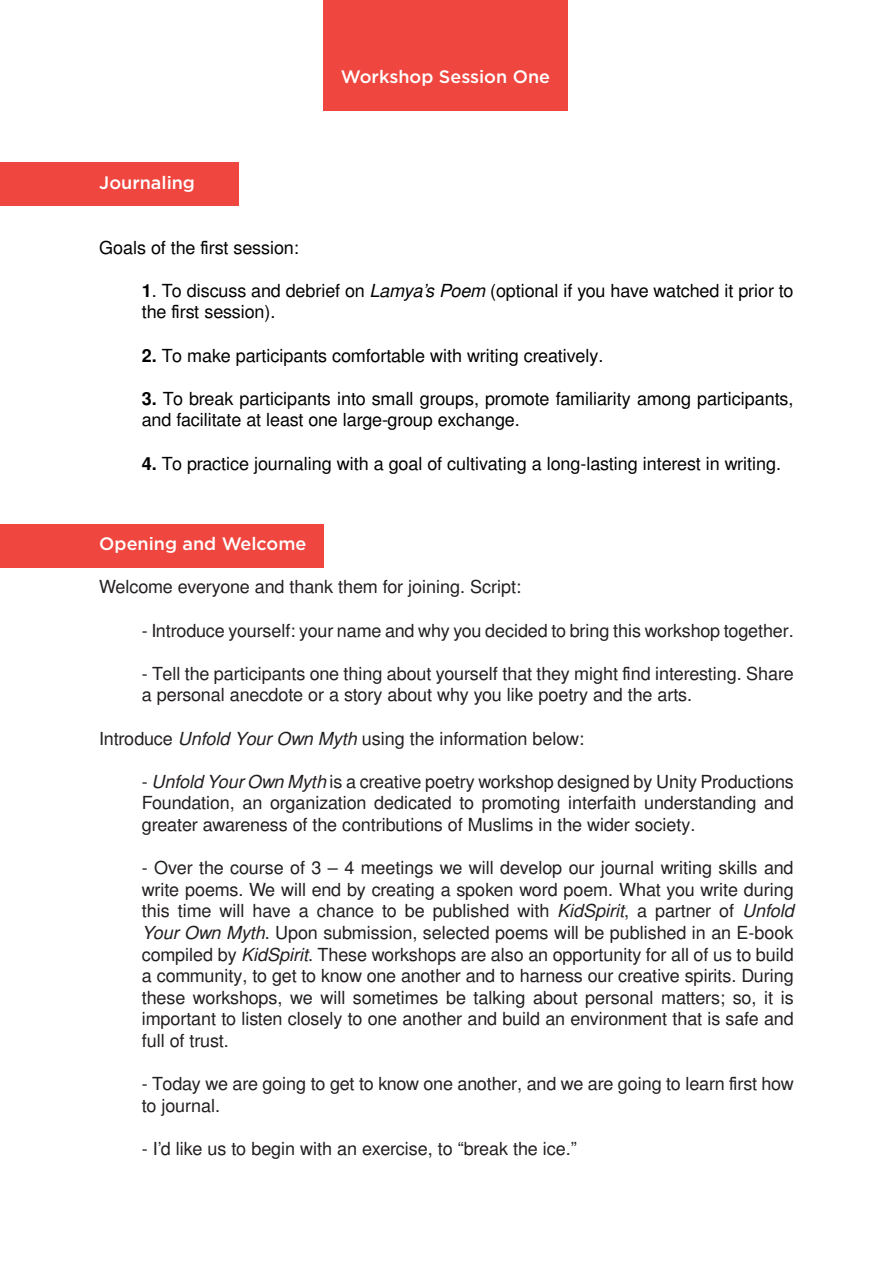
<style>
.page{position:relative;width:893px;height:1263px;background:#fff}
.page>*{position:absolute;margin:0;border:0;box-sizing:border-box;transform-origin:0 0}
.t1{font:18px/21.6px "Free Sans";letter-spacing:-.01em;color:#231f20}
.t2{font:18px/21.6px "Free Sans";color:#000}
.Estilo_de_parágrafo{font:500 18px "Gotham";color:#fff}
.s1{font-weight:700}
.s2{font-style:italic}
</style>
<div class="page">
<div style="left:323px;top:0;width:245px;height:111px;background:#ef463f"></div>
<div style="left:0;top:524px;width:323px;height:43px;background:#ef463f"></div>
<div style="left:0;top:163px;width:238px;height:43px;background:#ef463f"></div>
<p class="Estilo_de_parágrafo" style="left:99px;top:171px;width:97px">Journaling</p>
<p class="Estilo_de_parágrafo" style="left:341px;top:65px;width:211px">Workshop Session One</p>
<p class="t2" style="left:99px;top:238px;width:201px">Goals of the first session:</p>
<p class="t2" style="left:142px;top:281px;width:653px"><span class="s1">1</span>. To discuss and debrief on <span class="s2">Lamya’s Poem</span> (optional if you have watched it prior to the first session).</p>
<p class="t2" style="left:142px;top:346px;width:463px"><span class="s1">2.</span> To make participants comfortable with writing creatively.</p>
<p class="t2" style="left:142px;top:389px;width:653px"><span class="s1">3.</span> To break participants into small groups, promote familiarity among participants, and facilitate at least one large-group exchange.</p>
<p class="t2" style="left:142px;top:454px;width:641px"><span class="s1">4.</span> To practice journaling with a goal of cultivating a long-lasting interest in writing.</p>
<p class="Estilo_de_parágrafo" style="left:99px;top:532px;width:209px">Opening and Welcome</p>
<p class="t1" style="left:99px;top:577px;width:423px">Welcome everyone and thank them for joining. Script:</p>
<p class="t1" style="left:142px;top:621px;width:653px">- Introduce yourself: your name and why you decided to bring this workshop together.</p>
<p class="t1" style="left:142px;top:664px;width:653px">- Tell the participants one thing about yourself that they might find interesting. Share a personal anecdote or a story about why you like poetry and the arts.</p>
<p class="t1" style="left:99px;top:729px;width:486px">Introduce <span class="s2">Unfold Your Own Myth</span> using the information below:</p>
<p class="t1" style="left:142px;top:772px;width:653px;text-align:justify">- <span class="s2">Unfold Your Own Myth</span> is a creative poetry workshop designed by Unity Productions Foundation, an organization dedicated to promoting interfaith understanding and greater awareness of the contributions of Muslims in the wider society.</p>
<p class="t1" style="left:142px;top:858px;width:653px;text-align:justify">- Over the course of 3 – 4 meetings we will develop our journal writing skills and write poems. We will end by creating a spoken word poem. What you write during this time will have a chance to be published with <span class="s2">KidSpirit</span>, a partner of <span class="s2">Unfold Your Own Myth</span>. Upon submission, selected poems will be published in an E-book compiled by <span class="s2">KidSpirit</span>. These workshops are also an opportunity for all of us to build a community, to get to know one another and to harness our creative spirits. During these workshops, we will sometimes be talking about personal matters; so, it is important to listen closely to one another and build an environment that is safe and full of trust.</p>
<p class="t1" style="left:142px;top:1074px;width:653px">- Today we are going to get to know one another, and we are going to learn first how to journal.</p>
<p class="t1" style="left:142px;top:1139px;width:436px">- I’d like us to begin with an exercise, to “break the ice.”</p>
</div>
